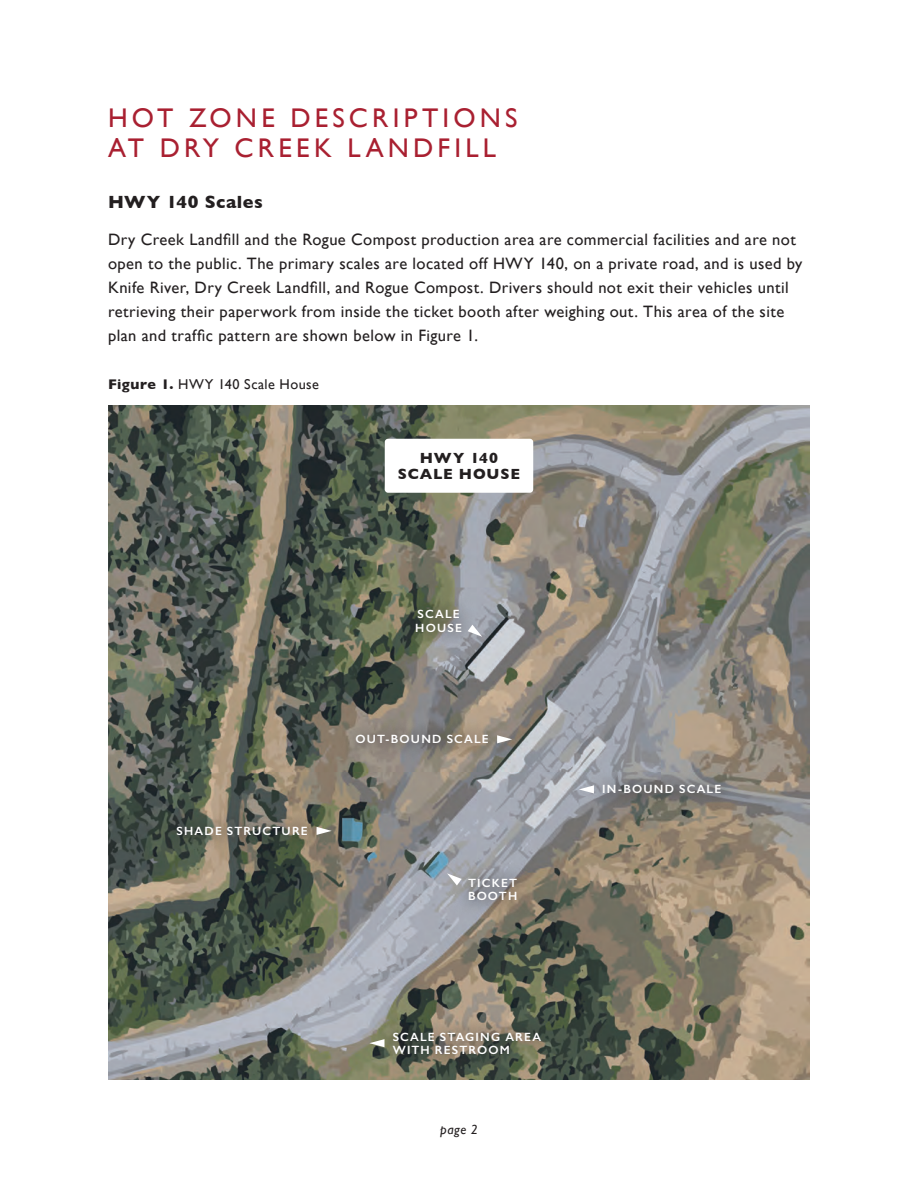
<style>
.page{position:relative;width:918px;height:1188px;background:#fff}
.page>*{position:absolute;margin:0;border:0;box-sizing:border-box;transform-origin:0 0}
.t1{font:27px/30px "Gill Sans";letter-spacing:.155em;color:#a92031}
.Steps{font:700 18px "Gill Sans";letter-spacing:.03em;color:#231f20}
.Steps-2{font:16.5px/24px "Gill Sans";letter-spacing:.025em;color:#231f20}
.t2{font:700 15px "Gill Sans";letter-spacing:.055em;color:#231f20}
.Steps-3{font:14.25px "Gill Sans";letter-spacing:.035em;color:#231f20}
.t3{font:italic 13.5px "Gill Sans";color:#231f20}
.t4{font:600 12px/13.5px "Gill Sans";letter-spacing:.095em;color:#fff}
.s1{font-weight:700}
</style>
<div class="page">
<img style="left:108px;top:405px;width:702px;height:675px">
<svg style="left:378px;top:1017px;width:178px;height:53px;background:#646555"></svg>
<svg style="left:369px;top:1039px;width:16px;height:8px"></svg>
<svg style="left:588px;top:770px;width:148px;height:39px;background:#7e7e7d"></svg>
<svg style="left:579px;top:785px;width:15px;height:8px"></svg>
<svg style="left:341px;top:719px;width:163px;height:40px;background:#8a8278"></svg>
<svg style="left:497px;top:735px;width:15px;height:8px"></svg>
<svg style="left:401px;top:594px;width:76px;height:53px;background:#73796d"></svg>
<svg style="left:468px;top:625px;width:14px;height:12px"></svg>
<svg style="left:453px;top:863px;width:79px;height:53px;background:#93908e"></svg>
<svg style="left:447px;top:873px;width:15px;height:12px"></svg>
<svg style="left:161px;top:811px;width:161px;height:39px;background:#606154"></svg>
<svg style="left:317px;top:827px;width:15px;height:8px"></svg>
<div style="left:385px;top:439px;width:148px;height:54px;background:#fff;border-radius:3px"></div>
<p class="t1" style="left:108px;top:102px;width:411px">HOT ZONE DESCRIPTIONS<br>AT DRY CREEK LANDFILL</p>
<p class="Steps" style="left:108px;top:187px;width:156px">HWY 140 Scales</p>
<p class="Steps-2" style="left:108px;top:227px;width:696px">Dry Creek Landfill and the Rogue Compost production area are commercial facilities and are not open to the public. The primary scales are located off HWY 140, on a private road, and is used by Knife River, Dry Creek Landfill, and Rogue Compost. Drivers should not exit their vehicles until retrieving their paperwork from inside the ticket booth after weighing out. This area of the site plan and traffic pattern are shown below in Figure 1.</p>
<p class="Steps-3" style="left:108px;top:376px;width:212px"><span class="s1">Figure 1.</span> HWY 140 Scale House</p>
<p class="t2" style="left:420px;top:446px;width:80px">HWY 140</p>
<p class="t2" style="left:398px;top:462px;width:124px">SCALE HOUSE</p>
<p class="t4" style="left:418px;top:607px;width:44px">SCALE</p>
<p class="t4" style="left:415px;top:621px;width:48px">HOUSE</p>
<p class="t4" style="left:176px;top:824px;width:133px">SHADE STRUCTURE</p>
<p class="t4" style="left:356px;top:732px;width:135px">OUT-BOUND SCALE</p>
<p class="t4" style="left:468px;top:876px;width:51px">TICKET<br>BOOTH</p>
<p class="t4" style="left:393px;top:1030px;width:150px">SCALE STAGING AREA<br>WITH RESTROOM</p>
<p class="t3" style="left:440px;top:1122px;width:39px">page 2</p>
<p class="t4" style="left:602px;top:783px;width:121px">IN-BOUND SCALE</p>
</div>
